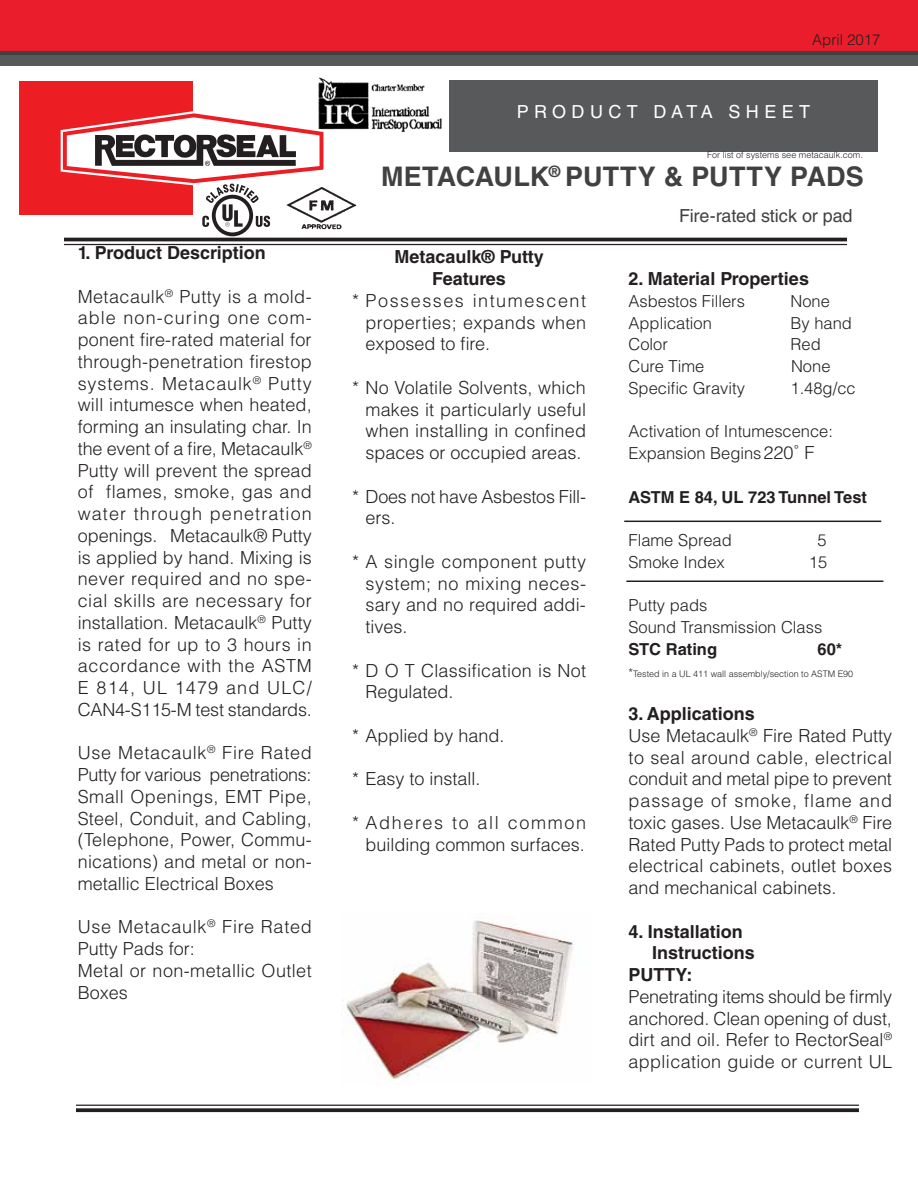
<style>
.page{position:relative;width:918px;height:1188px;background:#fff}
.page>*{position:absolute;margin:0;border:0;box-sizing:border-box;transform-origin:0 0}
.t1{font:700 27px "Helvetica LT Std";letter-spacing:.01em;color:#414042}
.t2{font:300 18px/21.8px "Helvetica LT Std";letter-spacing:.01em;color:#231f20;text-align:justify}
.t3{font:700 18px/21.8px "Helvetica LT Std";color:#231f20;text-align:center}
.t4{font:300 18px/21.8px "Helvetica LT Std";letter-spacing:-.01em;color:#231f20}
.t5{font:18px "Helvetica LT Std";letter-spacing:-.005em;color:#414042}
.t6{font:18px "Helvetica LT Std";letter-spacing:.3em;color:#fff}
.t7{font:300 16.5px/21.8px "Helvetica LT Std";color:#231f20}
.t8{font:700 16.5px "Helvetica LT Std";color:#231f20}
.t9{font:300 15px "Helvetica LT Std";color:#231f20}
.t10{font:300 9px "Helvetica LT Std";color:#231f20}
.s1{font-size:18px}
.s2{font-size:12px}
.s3{font-weight:700}
</style>
<div class="page">
<hr style="left:76px;top:1105px;width:783px;height:1px;background:#231f20">
<svg style="left:76px;top:1108px;width:783px;height:4px;background:#353233"></svg>
<hr style="left:64px;top:238px;width:783px;height:3px;background:#231f20">
<hr style="left:64px;top:244px;width:783px;height:1px;background:#231f20">
<img style="left:318px;top:77px;width:124px;height:55px">
<img style="left:326px;top:189px;width:31px;height:41px">
<div style="left:20px;top:82px;width:173px;height:133px;background:#ed1d24"></div>
<svg style="left:61px;top:111px;width:265px;height:125px"></svg>
<div style="left:449px;top:80px;width:429px;height:71px;background:#58595b"></div>
<div style="left:0;top:54px;width:918px;height:12px;background:#58595b"></div>
<div style="left:0;top:0;width:918px;height:54px;background:#ea1d2c"></div>
<hr style="left:0;top:52px;width:918px;height:3px;background:#414042">
<img style="left:341px;top:914px;width:232px;height:171px">
<hr style="left:624px;top:521px;width:257px;height:1px;background:#231f20">
<hr style="left:626px;top:580px;width:257px;height:2px;background:#231f20">
<p class="t3" style="left:78px;top:242px;width:190px">1. Product Description</p>
<p class="t2" style="left:78px;top:285px;width:236px">Metacaulk<sup>®</sup> Putty is a mold&shy;able non-curing one com&shy;ponent fire-rated material for through-penetration firestop systems. Metacaulk<sup>®</sup> Putty will intumesce when heated, forming an insulating char. In the event of a fire, Metacaulk<sup>® </sup>Putty will prevent the spread of flames, smoke, gas and water through penetration openings. Metacaulk® Putty is applied by hand. Mixing is never required and no spe&shy;cial skills are necessary for installation. Metacaulk<sup>®</sup> Putty is rated for up to 3 hours in accordance with the ASTM E 814, UL 1479 and ULC/ CAN4-S115-M test standards.</p>
<p class="t2" style="left:78px;top:742px;width:236px">Use Metacaulk<sup>®</sup> Fire Rated Putty for various penetrations:<br>Small Openings, EMT Pipe, Steel, Conduit, and Cabling, (Telephone, Power, Commu&shy;nications) and metal or non&shy;metallic Electrical Boxes</p>
<p class="t2" style="left:78px;top:916px;width:235px;text-align:left">Use Metacaulk<sup>®</sup> Fire Rated<br>Putty Pads for:<br>Metal or non-metallic Outlet<br>Boxes</p>
<p class="t9" style="left:812px;top:30px;width:70px">April 2017</p>
<p class="t6" style="left:517px;top:101px;width:295px">PRODUCT DATA SHEET</p>
<p class="t10" style="left:707px;top:149px;width:157px">For list of systems see metacaulk.com.</p>
<h1 class="t1" style="left:381px;top:160px;width:484px">METACAULK<sup>®</sup> PUTTY &amp; PUTTY PADS</h1>
<p class="t5" style="left:679px;top:206px;width:175px">Fire-rated stick or pad</p>
<p class="t3" style="left:394px;top:246px;width:151px">Metacaulk® Putty<br>Features</p>
<p class="t2" style="left:366px;top:290px;width:222px;text-indent:-14px">* Possesses intumescent properties; expands when exposed to fire.</p>
<p class="t2" style="left:366px;top:377px;width:222px;text-indent:-14px">* No Volatile Solvents, which makes it particularly useful when installing in confined spaces or occupied areas.</p>
<p class="t4" style="left:366px;top:485px;width:222px;text-indent:-14px">* Does not have Asbestos Fill&shy;ers.</p>
<p class="t2" style="left:366px;top:551px;width:222px;text-indent:-14px">* A single component putty system; no mixing neces&shy;sary and no required addi&shy;tives.</p>
<p class="t2" style="left:366px;top:659px;width:222px;text-indent:-14px">* D O T Classification is Not<br>Regulated.</p>
<p class="t2" style="left:352px;top:725px;width:154px">* Applied by hand.</p>
<p class="t2" style="left:352px;top:768px;width:130px">* Easy to install.</p>
<p class="t2" style="left:352px;top:812px;width:235px;text-align:right">* Adheres to all common building common surfaces.</p>
<p class="t3" style="left:629px;top:268px;width:182px">2. Material Properties</p>
<p class="t7" style="left:629px;top:290px;width:118px">Asbestos Fillers</p>
<p class="t7" style="left:791px;top:290px;width:41px">None</p>
<p class="t7" style="left:629px;top:312px;width:85px">Application</p>
<p class="t7" style="left:791px;top:312px;width:63px">By hand</p>
<p class="t7" style="left:629px;top:334px;width:41px">Color</p>
<p class="t7" style="left:791px;top:334px;width:32px">Red</p>
<p class="t7" style="left:629px;top:355px;width:77px">Cure Time</p>
<p class="t7" style="left:791px;top:355px;width:41px">None</p>
<p class="t7" style="left:629px;top:377px;width:118px">Specific Gravity</p>
<p class="t7" style="left:791px;top:377px;width:67px">1.48g/cc</p>
<p class="t7" style="left:629px;top:421px;width:206px">Activation of Intumescence:<br>Expansion Begins<span class="s1">220˚ F</span></p>
<p class="t8" style="left:629px;top:487px;width:240px">ASTM E 84, UL 723 Tunnel Test</p>
<p class="t7" style="left:629px;top:529px;width:105px">Flame Spread</p>
<p class="t7" style="left:818px;top:529px;width:11px">5</p>
<p class="t7" style="left:629px;top:551px;width:98px">Smoke Index</p>
<p class="t7" style="left:809px;top:551px;width:20px">15</p>
<p class="t7" style="left:629px;top:595px;width:195px">Putty pads<br>Sound Transmission Class</p>
<p class="t8" style="left:629px;top:639px;width:90px">STC Rating</p>
<p class="t8" style="left:818px;top:639px;width:26px">60*</p>
<p class="t10" style="left:629px;top:668px;width:226px"><span class="s2">*</span>Tested in a UL 411 wall assembly/section to ASTM E90</p>
<p class="t2" style="left:629px;top:703px;width:265px;text-align:left"><span class="s3">3. Applications<br></span>Use Metacaulk<sup>®</sup> Fire Rated Putty to seal around cable, electrical conduit and metal pipe to prevent passage of smoke, flame and toxic gases. Use Metacaulk<sup>®</sup> Fire<br>Rated Putty Pads to protect metal electrical cabinets, outlet boxes and mechanical cabinets.</p>
<p class="t3" style="left:629px;top:920px;width:116px">4. Installation</p>
<p class="t3" style="left:652px;top:942px;width:104px">Instructions</p>
<p class="t3" style="left:629px;top:964px;width:66px">PUTTY:</p>
<p class="t2" style="left:629px;top:986px;width:265px">Penetrating items should be firmly anchored. Clean opening of dust, dirt and oil. Refer to RectorSeal<sup>® </sup>application guide or current UL</p>
</div>
